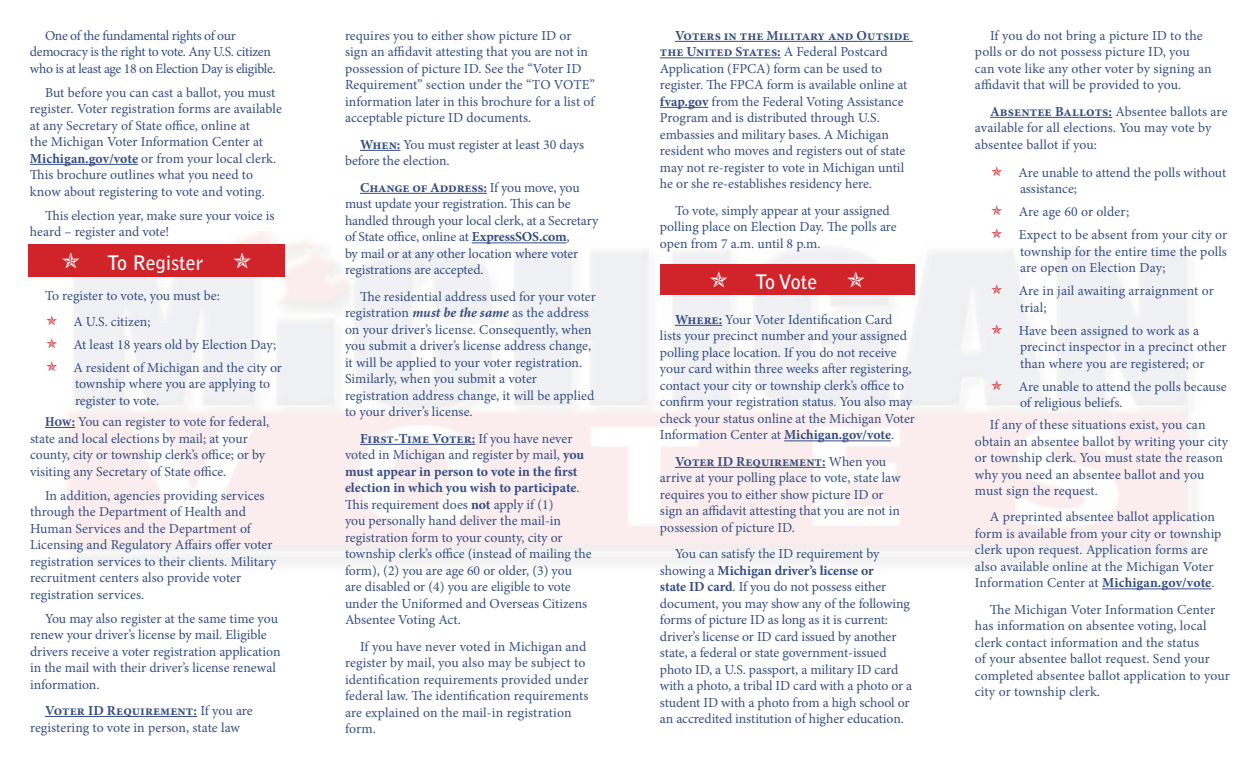
<style>
.page{position:relative;width:1260px;height:765px;background:#fff}
.page>*{position:absolute;margin:0;border:0;box-sizing:border-box;transform-origin:0 0}
.t1{font:700 20px "Bell Gothic Std";color:#fff}
.t2{font:13.75px/16.5px "Minion Pro";color:#364d83}
.t3{font:13.75px/16.5px "Minion Pro";letter-spacing:-.025em;color:#364d83}
.s1{font-weight:700}
.s2{font-weight:700;font-stretch:condensed}
.s3{font-weight:700;font-style:italic}
</style>
<div class="page">
<hr style="left:990px;top:117px;width:122px;height:1px;background:#364d83">
<hr style="left:1102px;top:589px;width:109px;height:1px;background:#364d83">
<hr style="left:45px;top:427px;width:30px;height:1px;background:#364d83">
<hr style="left:45px;top:716px;width:152px;height:1px;background:#364d83">
<hr style="left:360px;top:150px;width:40px;height:1px;background:#364d83">
<hr style="left:360px;top:193px;width:127px;height:1px;background:#364d83">
<hr style="left:472px;top:243px;width:94px;height:1px;background:#364d83">
<hr style="left:360px;top:444px;width:115px;height:1px;background:#364d83">
<hr style="left:30px;top:164px;width:108px;height:1px;background:#364d83">
<hr style="left:675px;top:41px;width:238px;height:1px;background:#364d83">
<hr style="left:660px;top:58px;width:121px;height:1px;background:#364d83">
<hr style="left:660px;top:107px;width:48px;height:1px;background:#364d83">
<hr style="left:675px;top:325px;width:47px;height:1px;background:#364d83">
<hr style="left:784px;top:441px;width:107px;height:1px;background:#364d83">
<hr style="left:675px;top:467px;width:151px;height:1px;background:#364d83">
<div style="left:28px;top:244px;width:257px;height:33px;background:#d1232a"></div>
<div style="left:660px;top:264px;width:255px;height:31px;background:#d1232a"></div>
<svg style="left:992px;top:284px;width:10px;height:10px"></svg>
<svg style="left:992px;top:324px;width:10px;height:10px"></svg>
<svg style="left:992px;top:380px;width:10px;height:10px"></svg>
<p class="t3" style="left:30px;top:27px;width:247px;text-indent:15px">One of the fundamental rights of our democracy is the right to vote. Any U.S. citizen who is at least age 18 on Election Day is eligible.</p>
<p class="t2" style="left:30px;top:84px;width:253px;text-indent:15px">But before you can cast a ballot, you must register. Voter registration forms are available at any Secretary of State office, online at<br>the Michigan Voter Information Center at <span class="s1">Michigan.gov/vote</span> or from your local clerk.<br>This brochure outlines what you need to know about registering to vote and voting.</p>
<p class="t2" style="left:30px;top:207px;width:246px;text-indent:15px">This election year, make sure your voice is heard – register and vote!</p>
<h1 class="t1" style="left:107px;top:251px;width:98px">To Register</h1>
<p class="t2" style="left:73px;top:283px;width:148px;line-height:25.5px;text-indent:-28px">To register to vote, you must be:<br>A U.S. citizen;</p>
<p class="t2" style="left:73px;top:333px;width:210px;line-height:23px">At least 18 years old by Election Day;<br>A resident of Michigan and the city or</p>
<p class="t2" style="left:75px;top:376px;width:197px">township where you are applying to register to vote.</p>
<p class="t2" style="left:30px;top:414px;width:241px;text-indent:15px"><span class="s2">How:</span> You can register to vote for federal, state and local elections by mail; at your county, city or township clerk’s office; or by visiting any Secretary of State office.</p>
<p class="t2" style="left:30px;top:487px;width:248px;text-indent:15px">In addition, agencies providing services through the Department of Health and Human Services and the Department of Licensing and Regulatory Affairs offer voter registration services to their clients. Military recruitment centers also provide voter registration services.</p>
<p class="t2" style="left:30px;top:610px;width:252px;text-indent:15px">You may also register at the same time you renew your driver’s license by mail. Eligible drivers receive a voter registration application in the mail with their driver’s license renewal information.</p>
<p class="t2" style="left:30px;top:703px;width:224px;text-indent:15px"><span class="s1">Voter ID Requirement:</span> If you are registering to vote in person, state law</p>
<p class="t2" style="left:345px;top:27px;width:252px">requires you to either show picture ID or sign an affidavit attesting that you are not in possession of picture ID. See the “Voter ID Requirement” section under the “TO VOTE” information later in this brochure for a list of acceptable picture ID documents.</p>
<p class="t2" style="left:345px;top:136px;width:241px;text-indent:15px"><span class="s1">When:</span> You must register at least 30 days before the election.</p>
<p class="t2" style="left:345px;top:179px;width:255px;text-indent:15px"><span class="s1">Change of Address:</span> If you move, you must update your registration. This can be handled through your local clerk, at a Secretary of State office, online at <span class="s1">ExpressSOS.com</span>,<br>by mail or at any other location where voter registrations are accepted.</p>
<p class="t2" style="left:345px;top:288px;width:252px;text-indent:15px">The residential address used for your voter registration <span class="s3">must be the same</span> as the address on your driver’s license. Consequently, when you submit a driver’s license address change, it will be applied to your voter registration.<br>Similarly, when you submit a voter registration address change, it will be applied to your driver’s license.</p>
<p class="t2" style="left:345px;top:430px;width:248px;text-indent:15px"><span class="s1">First-Time Voter:</span> If you have never voted in Michigan and register by mail, <span class="s1">you must appear in person to vote in the first election in which you wish to participate</span>.<br>This requirement does <span class="s1">not</span> apply if (1)<br>you personally hand deliver the mail-in registration form to your county, city or township clerk’s office (instead of mailing the form), (2) you are age 60 or older, (3) you are disabled or (4) you are eligible to vote under the Uniformed and Overseas Citizens Absentee Voting Act.</p>
<p class="t2" style="left:345px;top:638px;width:245px;text-indent:15px">If you have never voted in Michigan and register by mail, you also may be subject to identification requirements provided under federal law. The identification requirements are explained on the mail-in registration form.</p>
<p class="t2" style="left:660px;top:27px;width:251px;text-indent:15px"><span class="s1">Voters in the Military and Outside the United States:</span> A Federal Postcard Application (FPCA) form can be used to register. The FPCA form is available online at <span class="s1">fvap.gov</span> from the Federal Voting Assistance Program and is distributed through U.S. embassies and military bases. A Michigan resident who moves and registers out of state may not re-register to vote in Michigan until he or she re-establishes residency here.</p>
<p class="t2" style="left:660px;top:202px;width:238px;text-indent:15px">To vote, simply appear at your assigned polling place on Election Day. The polls are open from 7 a.m. until 8 p.m.</p>
<h1 class="t1" style="left:755px;top:270px;width:64px">To Vote</h1>
<p class="t2" style="left:660px;top:311px;width:257px;text-indent:15px"><span class="s1">Where:</span> Your Voter Identification Card lists your precinct number and your assigned polling place location. If you do not receive your card within three weeks after registering, contact your city or township clerk’s office to confirm your registration status. You also may check your status online at the Michigan Voter Information Center at <span class="s1">Michigan.gov/vote</span>.</p>
<p class="t2" style="left:660px;top:453px;width:242px;text-indent:15px"><span class="s1">Voter ID Requirement:</span> When you arrive at your polling place to vote, state law requires you to either show picture ID or sign an affidavit attesting that you are not in possession of picture ID.</p>
<p class="t2" style="left:660px;top:546px;width:254px;text-indent:15px">You can satisfy the ID requirement by showing a <span class="s1">Michigan driver’s license or<br>state ID card</span>. If you do not possess either document, you may show any of the following forms of picture ID as long as it is current: driver’s license or ID card issued by another state, a federal or state government-issued photo ID, a U.S. passport, a military ID card with a photo, a tribal ID card with a photo or a student ID with a photo from a high school or an accredited institution of higher education.</p>
<p class="t2" style="left:975px;top:27px;width:238px;text-indent:15px">If you do not bring a picture ID to the polls or do not possess picture ID, you can vote like any other voter by signing an affidavit that will be provided to you.</p>
<p class="t2" style="left:975px;top:103px;width:254px;text-indent:15px"><span class="s1">Absentee Ballots:</span> Absentee ballots are available for all elections. You may vote by absentee ballot if you:</p>
<p class="t2" style="left:1018px;top:164px;width:209px">Are unable to attend the polls without assistance;</p>
<p class="t2" style="left:1019px;top:201px;width:210px;line-height:23px">Are age 60 or older;<br>Expect to be absent from your city or</p>
<p class="t2" style="left:1020px;top:243px;width:208px">township for the entire time the polls are open on Election Day;</p>
<p class="t2" style="left:1019px;top:283px;width:197px">Are in jail awaiting arraignment or trial;</p>
<p class="t2" style="left:1019px;top:322px;width:210px">Have been assigned to work as a precinct inspector in a precinct other than where you are registered; or</p>
<p class="t2" style="left:1019px;top:378px;width:210px">Are unable to attend the polls because of religious beliefs.</p>
<p class="t2" style="left:975px;top:416px;width:255px;text-indent:15px">If any of these situations exist, you can obtain an absentee ballot by writing your city or township clerk. You must state the reason why you need an absentee ballot and you must sign the request.</p>
<p class="t2" style="left:975px;top:509px;width:248px;text-indent:15px">A preprinted absentee ballot application form is available from your city or township clerk upon request. Application forms are also available online at the Michigan Voter Information Center at <span class="s1">Michigan.gov/vote</span>.</p>
<p class="t2" style="left:975px;top:601px;width:256px;text-indent:15px">The Michigan Voter Information Center has information on absentee voting, local clerk contact information and the status<br>of your absentee ballot request. Send your completed absentee ballot application to your city or township clerk.</p>
</div>
